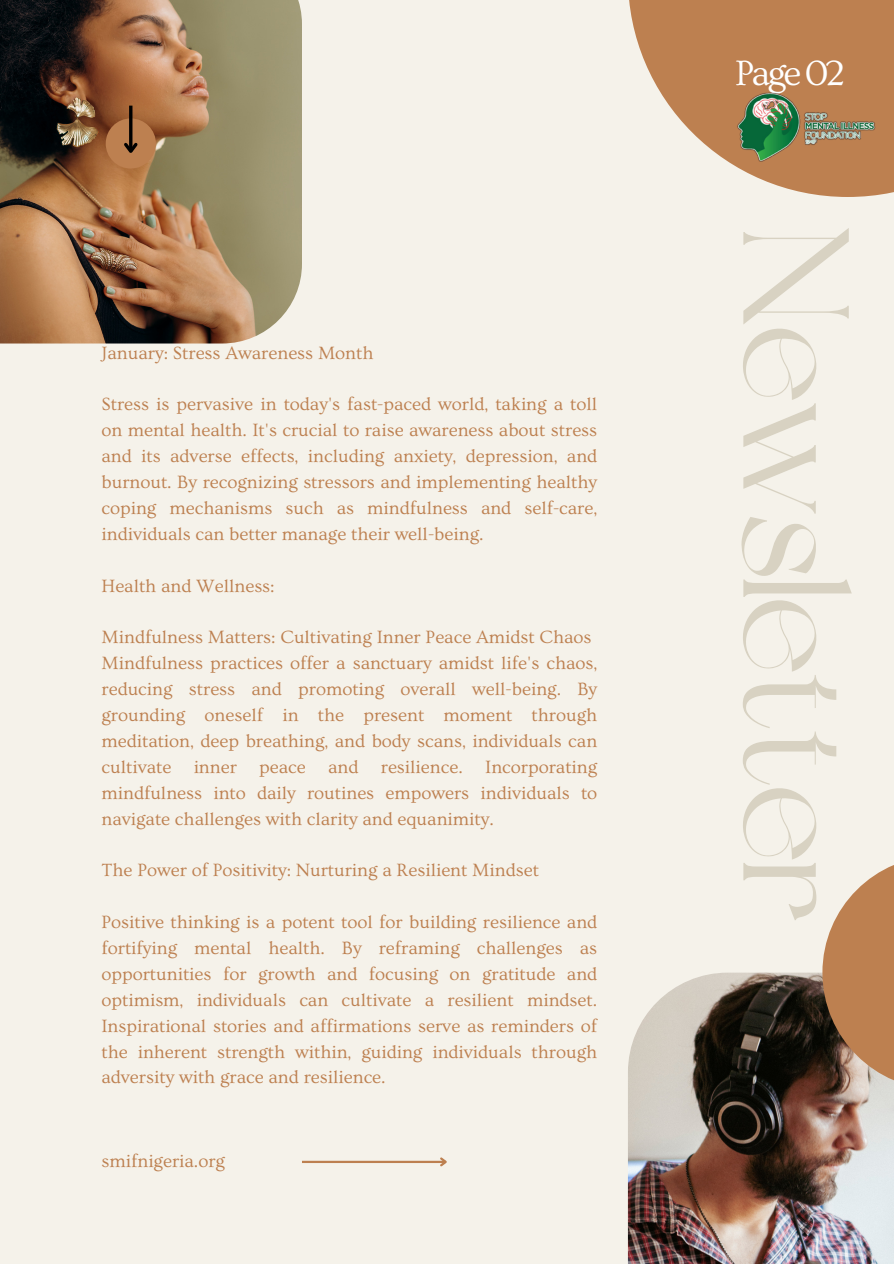
<style>
.page{position:relative;width:894px;height:1264px;background:#fff}
.page>*{position:absolute;margin:0;border:0;box-sizing:border-box;transform-origin:0 0}
.t1{font:150px "Dream Avenue";letter-spacing:-.03em;color:#d8d2c2}
.t2{font:36.9px "Ovo";letter-spacing:-.075em;color:#fff}
.t3{font:18.6px/25.8px "Ovo";color:#bd8050;text-align:justify}
</style>
<div class="page">
<div style="left:0;top:0;width:893px;height:1263px;background:#f5f2ea"></div>
<img style="left:0;top:0;width:302px;height:343px">
<div style="left:106px;top:118px;width:50px;height:51px;background:#bd8050;border-radius:50%"></div>
<hr style="left:129px;top:106px;width:3px;height:45px;background:#000">
<svg style="left:124px;top:140px;width:14px;height:13px"></svg>
<hr style="left:302px;top:1160px;width:143px;height:2px;background:#bd8050">
<svg style="left:438px;top:1157px;width:9px;height:10px"></svg>
<img style="left:627px;top:972px;width:266px;height:291px">
<svg style="left:822px;top:865px;width:71px;height:224px;fill:#bd8050"></svg>
<svg style="left:629px;top:0;width:264px;height:197px;fill:#bd8050"></svg>
<img style="left:734px;top:89px;width:143px;height:75px">
<p class="t3" style="left:101px;top:340px;width:273px">January: Stress Awareness Month</p>
<p class="t3" style="left:101px;top:392px;width:497px">Stress is pervasive in today's fast-paced world, taking a toll on mental health. It's crucial to raise awareness about stress and its adverse effects, including anxiety, depression, and burnout. By recognizing stressors and implementing healthy coping mechanisms such as mindfulness and self-care, individuals can better manage their well-being.</p>
<p class="t3" style="left:101px;top:573px;width:175px">Health and Wellness:</p>
<p class="t3" style="left:101px;top:624px;width:491px">Mindfulness Matters: Cultivating Inner Peace Amidst Chaos</p>
<p class="t3" style="left:101px;top:650px;width:497px">Mindfulness practices offer a sanctuary amidst life's chaos, reducing stress and promoting overall well-being. By grounding oneself in the present moment through meditation, deep breathing, and body scans, individuals can cultivate inner peace and resilience. Incorporating mindfulness into daily routines empowers individuals to navigate challenges with clarity and equanimity.</p>
<p class="t3" style="left:101px;top:857px;width:439px">The Power of Positivity: Nurturing a Resilient Mindset</p>
<p class="t3" style="left:101px;top:909px;width:497px">Positive thinking is a potent tool for building resilience and fortifying mental health. By reframing challenges as opportunities for growth and focusing on gratitude and optimism, individuals can cultivate a resilient mindset.<br>Inspirational stories and affirmations serve as reminders of the inherent strength within, guiding individuals through adversity with grace and resilience.</p>
<h2 class="t3" style="left:101px;top:1148px;width:125px">smifnigeria.org</h2>
<p class="t2" style="left:734px;top:53px;width:111px">Page 02</p>
<h1 class="t1" style="left:855px;top:223px;width:702px;rotate:90deg">Newsletter</h1>
</div>
